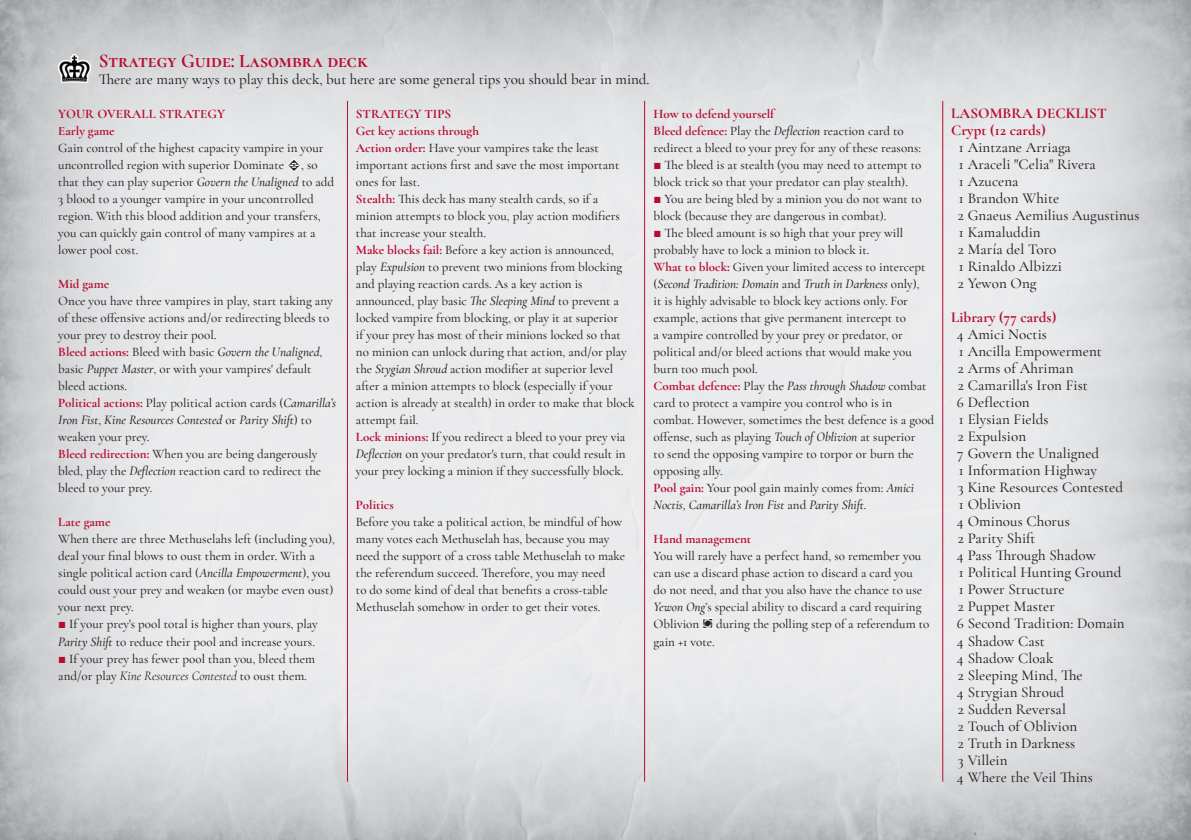
<style>
.page{position:relative;width:1191px;height:840px;background:#fff}
.page>*{position:absolute;margin:0;border:0;box-sizing:border-box;transform-origin:0 0}
.t1{font:700 19px "Cormorant SC";color:#b80b30}
.t2{font:500 15px "Cormorant Garamond";letter-spacing:.005em;color:#231f20}
.t3{font:700 15px/17px "Cormorant Garamond";letter-spacing:.005em;color:#b80b30}
.t4{font:500 13px/17px "Cormorant Garamond";color:#231f20}
.t5{font:italic 500 13px/17px "Cormorant Garamond";color:#231f20}
.t6{font:700 13px "Cormorant Garamond";color:#b80b30}
.s1{font-family:"Ankha VTES Font 5";font-weight:400;color:#fff}
.s2{font-family:"Ankha VTES Font 5";font-weight:400}
.s3{font-style:italic}
.s4{font-weight:700;color:#b80b30}
.s5{font-weight:700;font-style:normal;color:#b80b30}
.s6{font-style:normal}
.s7{font-weight:400;font-style:italic}
.s8{color:#b80b30}
.s9{font-family:"Ankha VTES Font 511";font-weight:400;color:#fff}
.s10{font-family:"Ankha VTES Font 511";font-weight:400}
</style>
<div class="page">
<img style="left:0;top:0;width:1191px;height:839px">
<hr style="left:347px;top:101px;width:1px;height:680px;background:#b80b30">
<hr style="left:942px;top:101px;width:1px;height:680px;background:#b80b30">
<hr style="left:644px;top:101px;width:1px;height:680px;background:#b80b30">
<img style="left:58px;top:54px;width:33px;height:28px">
<p class="t1" style="left:99px;top:49px;width:270px">Strategy Guide: Lasombra deck</p>
<p class="t2" style="left:99px;top:70px;width:552px">There are many ways to play this deck, but here are some general tips you should bear in mind.</p>
<p class="t6" style="left:58px;top:106px;width:168px">YOUR OVERALL STRATEGY</p>
<p class="t6" style="left:58px;top:123px;width:58px">Early game</p>
<p class="t4" style="left:58px;top:139px;width:277px">Gain control of the highest capacity vampire in your uncontrolled region with superior Dominate <span class="s1">&gt;</span><span class="s2">D</span>, so that they can play superior <span class="s3">Govern the Unaligned</span> to add 3 blood to a younger vampire in your uncontrolled region. With this blood addition and your transfers, you can quickly gain control of many vampires at a lower pool cost.</p>
<p class="t6" style="left:58px;top:276px;width:52px">Mid game</p>
<p class="t4" style="left:58px;top:292px;width:276px">Once you have three vampires in play, start taking any of these offensive actions and/or redirecting bleeds to your prey to destroy their pool.</p>
<p class="t4" style="left:58px;top:343px;width:265px"><span class="s4">Bleed actions:</span> Bleed with basic <span class="s3">Govern the Unaligned</span>, basic <span class="s3">Puppet Master</span>, or with your vampires' default bleed actions.</p>
<p class="t5" style="left:58px;top:394px;width:279px"><span class="s5">Political actions:</span> <span class="s6">Play political action cards (</span>Camarilla’s<br>Iron Fist<span class="s6">,</span> Kine Resources Contested <span class="s6">or</span> Parity Shift<span class="s6">) to weaken your prey.</span></p>
<p class="t4" style="left:58px;top:445px;width:264px"><span class="s4">Bleed redirection:</span> When you are being dangerously bled, play the <span class="s3">Deflection</span> reaction card to redirect the bleed to your prey.</p>
<p class="t6" style="left:58px;top:514px;width:54px">Late game</p>
<p class="t4" style="left:58px;top:530px;width:278px">When there are three Methuselahs left (including you), deal your final blows to oust them in order. With a single political action card (<span class="s3">Ancilla Empowerment</span>), you could oust your prey and weaken (or maybe even oust) your next prey.</p>
<p class="t4" style="left:58px;top:615px;width:261px"><span class="s4">◼</span> If your prey's pool total is higher than yours, play<br><span class="s3">Parity Shift</span> to reduce their pool and increase yours.</p>
<p class="t4" style="left:58px;top:649px;width:258px"><span class="s4">◼</span> If your prey has fewer pool than you, bleed them and/or play <span class="s7">Kine Resources Contested</span> to oust them.</p>
<p class="t6" style="left:653px;top:106px;width:122px">How to defend yourself</p>
<p class="t4" style="left:653px;top:122px;width:269px"><span class="s4">Bleed defence:</span> Play the <span class="s3">Deflection</span> reaction card to redirect a bleed to your prey for any of these reasons:</p>
<p class="t4" style="left:653px;top:156px;width:269px"><span class="s8">◼</span> The bleed is at stealth (you may need to attempt to block trick so that your predator can play stealth).</p>
<p class="t4" style="left:653px;top:190px;width:269px"><span class="s8">◼</span> You are being bled by a minion you do not want to block (because they are dangerous in combat).</p>
<p class="t4" style="left:653px;top:224px;width:251px"><span class="s8">◼</span> The bleed amount is so high that your prey will probably have to lock a minion to block it.</p>
<p class="t4" style="left:653px;top:258px;width:273px"><span class="s4">What to block:</span> Given your limited access to intercept (<span class="s3">Second Tradition: Domain</span> and <span class="s3">Truth in Darkness</span> only), it is highly advisable to block key actions only. For example, actions that give permanent intercept to<br>a vampire controlled by your prey or predator, or political and/or bleed actions that would make you burn too much pool.</p>
<p class="t4" style="left:653px;top:377px;width:282px"><span class="s4">Combat defence:</span> Play the <span class="s3">Pass through Shadow</span> combat card to protect a vampire you control who is in combat. However, sometimes the best defence is a good offense, such as playing <span class="s3">Touch of Oblivion</span> at superior<br>to send the opposing vampire to torpor or burn the opposing ally.</p>
<p class="t5" style="left:653px;top:479px;width:262px"><span class="s5">Pool gain:</span> <span class="s6">Your pool gain mainly comes from:</span> Amici<br>Noctis<span class="s6">,</span> Camarilla’s Iron Fist <span class="s6">and</span> Parity Shift<span class="s6">.</span></p>
<p class="t6" style="left:653px;top:531px;width:99px">Hand management</p>
<p class="t4" style="left:653px;top:547px;width:277px">You will rarely have a perfect hand, so remember you can use a discard phase action to discard a card you<br>do not need, and that you also have the chance to use <span class="s3">Yewon Ong</span>’s special ability to discard a card requiring Oblivion <span class="s9">&lt;</span><span class="s10">¡</span> during the polling step of a referendum to gain +1 vote.</p>
<p class="t6" style="left:356px;top:106px;width:97px">STRATEGY TIPS</p>
<p class="t6" style="left:356px;top:123px;width:125px">Get key actions through</p>
<p class="t4" style="left:356px;top:139px;width:265px"><span class="s4">Action order:</span> Have your vampires take the least important actions first and save the most important ones for last.</p>
<p class="t4" style="left:356px;top:190px;width:265px"><span class="s4">Stealth:</span> This deck has many stealth cards, so if a minion attempts to block you, play action modifiers that increase your stealth.</p>
<p class="t4" style="left:356px;top:241px;width:280px"><span class="s4">Make blocks fail:</span> Before a key action is announced, play <span class="s3">Expulsion</span> to prevent two minions from blocking and playing reaction cards. As a key action is announced, play basic <span class="s3">The Sleeping Mind</span> to prevent a locked vampire from blocking, or play it at superior<br>if your prey has most of their minions locked so that no minion can unlock during that action, and/or play the <span class="s3">Stygian Shroud</span> action modifier at superior level after a minion attempts to block (especially if your action is already at stealth) in order to make that block attempt fail.</p>
<p class="t4" style="left:356px;top:428px;width:271px;text-align:justify"><span class="s4">Lock minions:</span> If you redirect a bleed to your prey via <span class="s3">Deflection</span> on your predator's turn, that could result in your prey locking a minion if they successfully block.</p>
<p class="t6" style="left:356px;top:497px;width:39px">Politics</p>
<p class="t4" style="left:356px;top:513px;width:270px">Before you take a political action, be mindful of how many votes each Methuselah has, because you may need the support of a cross table Methuselah to make the referendum succeed. Therefore, you may need<br>to do some kind of deal that benefits a cross-table Methuselah somehow in order to get their votes.</p>
<p class="t3" style="left:951px;top:104px;width:157px">LASOMBRA DECKLIST<br>Crypt (12 cards)</p>
<p class="t2" style="left:958px;top:138px;width:114px">1 Aintzane Arriaga</p>
<p class="t2" style="left:958px;top:155px;width:139px">1 Araceli "Celia" Rivera</p>
<p class="t2" style="left:958px;top:172px;width:61px">1 Azucena</p>
<p class="t2" style="left:958px;top:189px;width:102px">1 Brandon White</p>
<p class="t2" style="left:957px;top:206px;width:183px">2 Gnaeus Aemilius Augustinus</p>
<p class="t2" style="left:958px;top:223px;width:83px">1 Kamaluddin</p>
<p class="t2" style="left:957px;top:240px;width:100px">2 María del Toro</p>
<p class="t2" style="left:958px;top:257px;width:105px">1 Rinaldo Albizzi</p>
<p class="t2" style="left:957px;top:274px;width:80px">2 Yewon Ong</p>
<p class="t3" style="left:951px;top:308px;width:107px">Library (77 cards)</p>
<p class="t2" style="left:957px;top:325px;width:92px">4 Amici Noctis</p>
<p class="t2" style="left:958px;top:342px;width:145px">1 Ancilla Empowerment</p>
<p class="t2" style="left:957px;top:359px;width:117px">2 Arms of Ahriman</p>
<p class="t2" style="left:957px;top:376px;width:132px">2 Camarilla's Iron Fist</p>
<p class="t2" style="left:956px;top:393px;width:74px">6 Deflection</p>
<p class="t2" style="left:958px;top:410px;width:91px">1 Elysian Fields</p>
<p class="t2" style="left:957px;top:427px;width:70px">2 Expulsion</p>
<p class="t2" style="left:957px;top:444px;width:143px">7 Govern the Unaligned</p>
<p class="t2" style="left:958px;top:461px;width:140px">1 Information Highway</p>
<p class="t2" style="left:958px;top:478px;width:167px">3 Kine Resources Contested</p>
<p class="t2" style="left:958px;top:495px;width:64px">1 Oblivion</p>
<p class="t2" style="left:957px;top:512px;width:114px">4 Ominous Chorus</p>
<p class="t2" style="left:957px;top:529px;width:79px">2 Parity Shift</p>
<p class="t2" style="left:957px;top:546px;width:140px">4 Pass Through Shadow</p>
<p class="t2" style="left:958px;top:563px;width:164px">1 Political Hunting Ground</p>
<p class="t2" style="left:958px;top:580px;width:107px">1 Power Structure</p>
<p class="t2" style="left:957px;top:597px;width:99px">2 Puppet Master</p>
<p class="t2" style="left:956px;top:614px;width:169px">6 Second Tradition: Domain</p>
<p class="t2" style="left:957px;top:631px;width:89px">4 Shadow Cast</p>
<p class="t2" style="left:957px;top:648px;width:98px">4 Shadow Cloak</p>
<p class="t2" style="left:957px;top:665px;width:127px">2 Sleeping Mind, The</p>
<p class="t2" style="left:957px;top:682px;width:109px">4 Strygian Shroud</p>
<p class="t2" style="left:957px;top:699px;width:110px">2 Sudden Reversal</p>
<p class="t2" style="left:957px;top:716px;width:121px">2 Touch of Oblivion</p>
<p class="t2" style="left:957px;top:733px;width:119px">2 Truth in Darkness</p>
<p class="t2" style="left:958px;top:750px;width:51px">3 Villein</p>
<p class="t2" style="left:957px;top:767px;width:137px">4 Where the Veil Thins</p>
</div>
